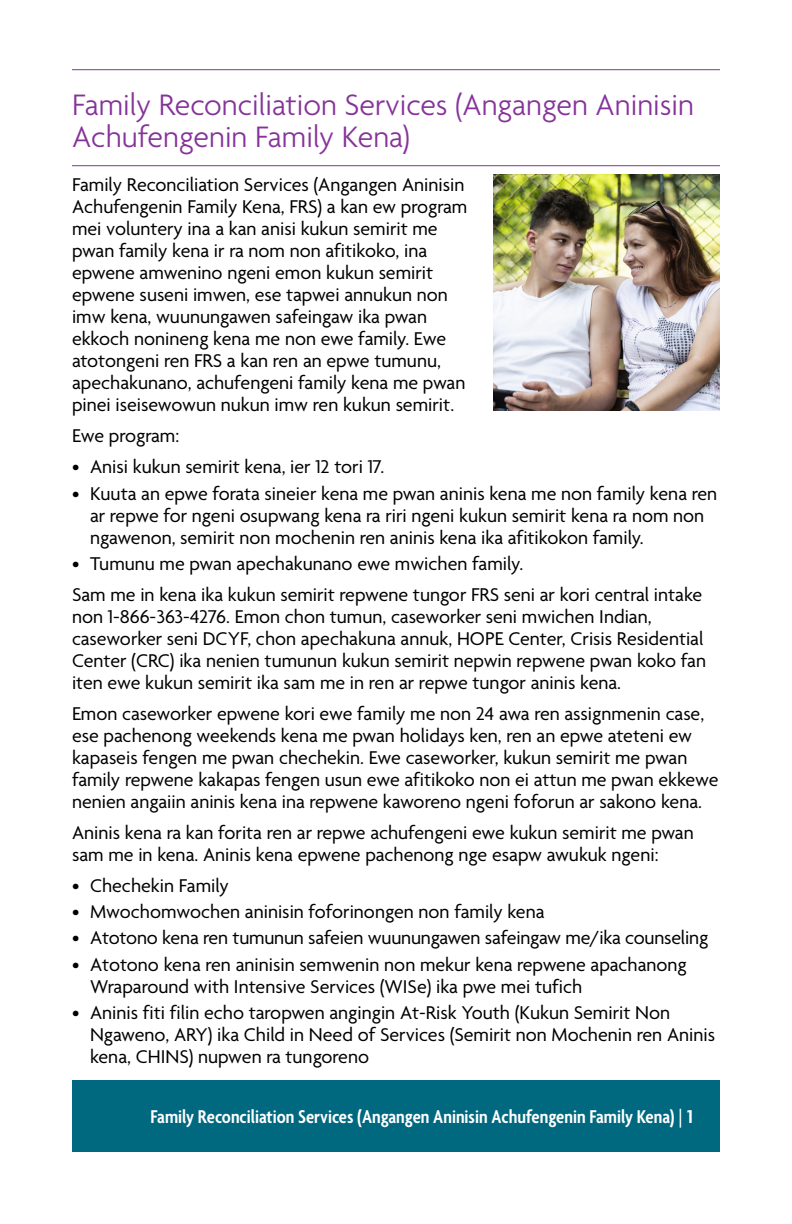
<style>
.page{position:relative;width:792px;height:1224px;background:#fff}
.page>*{position:absolute;margin:0;border:0;box-sizing:border-box;transform-origin:0 0}
.t1{font:300 32px/32px "Agenda";color:#863399}
.t2{font:20px/22px "Agenda";color:#000}
.t3{font:600 condensed 20px "Agenda";color:#fff}
.s1{font-weight:400;font-stretch:normal}
.s2{font-stretch:normal}
</style>
<div class="page">
<div style="left:72px;top:1080px;width:648px;height:72px;background:#00687f"></div>
<hr style="left:72px;top:69px;width:648px;height:1px;background:#863399">
<hr style="left:72px;top:165px;width:648px;height:1px;background:#863399">
<img style="left:494px;top:174px;width:226px;height:236px">
<h1 class="t1" style="left:72px;top:91px;width:624px">Family Reconciliation Services (Angangen Aninisin<br>Achufengenin Family Kena)</h1>
<p class="t2" style="left:72px;top:175px;width:397px">Family Reconciliation Services (Angangen Aninisin Achufengenin Family Kena, FRS) a kan ew program mei voluntery ina a kan anisi kukun semirit me pwan family kena ir ra nom non afitikoko, ina epwene amwenino ngeni emon kukun semirit epwene suseni imwen, ese tapwei annukun non imw kena, wuunungawen safeingaw ika pwan ekkoch nonineng kena me non ewe family. Ewe atotongeni ren FRS a kan ren an epwe tumunu, apechakunano, achufengeni family kena me pwan pinei iseisewowun nukun imw ren kukun semirit.</p>
<p class="t2" style="left:72px;top:426px;width:109px">Ewe program:</p>
<p class="t2" style="left:72px;top:457px;width:314px">• Anisi kukun semirit kena, ier 12 tori 17.</p>
<p class="t2" style="left:90px;top:483px;width:629px;text-indent:-18px">• Kuuta an epwe forata sineier kena me pwan aninis kena me non family kena ren ar repwe for ngeni osupwang kena ra riri ngeni kukun semirit kena ra nom non ngawenon, semirit non mochenin ren aninis kena ika afitikokon family.</p>
<p class="t2" style="left:72px;top:549px;width:632px;line-height:31px">• Tumunu me pwan apechakunano ewe mwichen family.<br>Sam me in kena ika kukun semirit repwene tungor FRS seni ar kori central intake</p>
<p class="t2" style="left:72px;top:607px;width:636px">non 1-866-363-4276. Emon chon tumun, caseworker seni mwichen Indian, caseworker seni DCYF, chon apechakuna annuk, HOPE Center, Crisis Residential Center (CRC) ika nenien tumunun kukun semirit nepwin repwene pwan koko fan iten ewe kukun semirit ika sam me in ren ar repwe tungor aninis kena.</p>
<p class="t2" style="left:72px;top:704px;width:648px">Emon caseworker epwene kori ewe family me non 24 awa ren assignmenin case, ese pachenong weekends kena me pwan holidays ken, ren an epwe ateteni ew kapaseis fengen me pwan chechekin. Ewe caseworker, kukun semirit me pwan family repwene kakapas fengen usun ewe afitikoko non ei attun me pwan ekkewe nenien angaiin aninis kena ina repwene kaworeno ngeni foforun ar sakono kena.</p>
<p class="t2" style="left:72px;top:823px;width:623px">Aninis kena ra kan forita ren ar repwe achufengeni ewe kukun semirit me pwan sam me in kena. Aninis kena epwene pachenong nge esapw awukuk ngeni:</p>
<p class="t2" style="left:72px;top:876px;width:158px">• Chechekin Family</p>
<p class="t2" style="left:72px;top:902px;width:474px">• Mwochomwochen aninisin foforinongen non family kena</p>
<p class="t2" style="left:72px;top:928px;width:638px">• Atotono kena ren tumunun safeien wuunungawen safeingaw me/ika counseling</p>
<p class="t2" style="left:90px;top:955px;width:598px;text-indent:-18px">• Atotono kena ren aninisin semwenin non mekur kena repwene apachanong<br>Wraparound with Intensive Services (WISe) ika pwe mei tufich</p>
<p class="t2" style="left:90px;top:1003px;width:627px;text-indent:-18px">• Aninis fiti filin echo taropwen angingin At-Risk Youth (Kukun Semirit Non<br>Ngaweno, ARY) ika Child in Need of Services (Semirit non Mochenin ren Aninis kena, CHINS) nupwen ra tungoreno</p>
<p class="t3" style="left:151px;top:1106px;width:544px">Family Reconciliation Services (Angangen Aninisin Achufengenin Family Kena) <span class="s1">|</span> <span class="s2">1</span></p>
</div>
